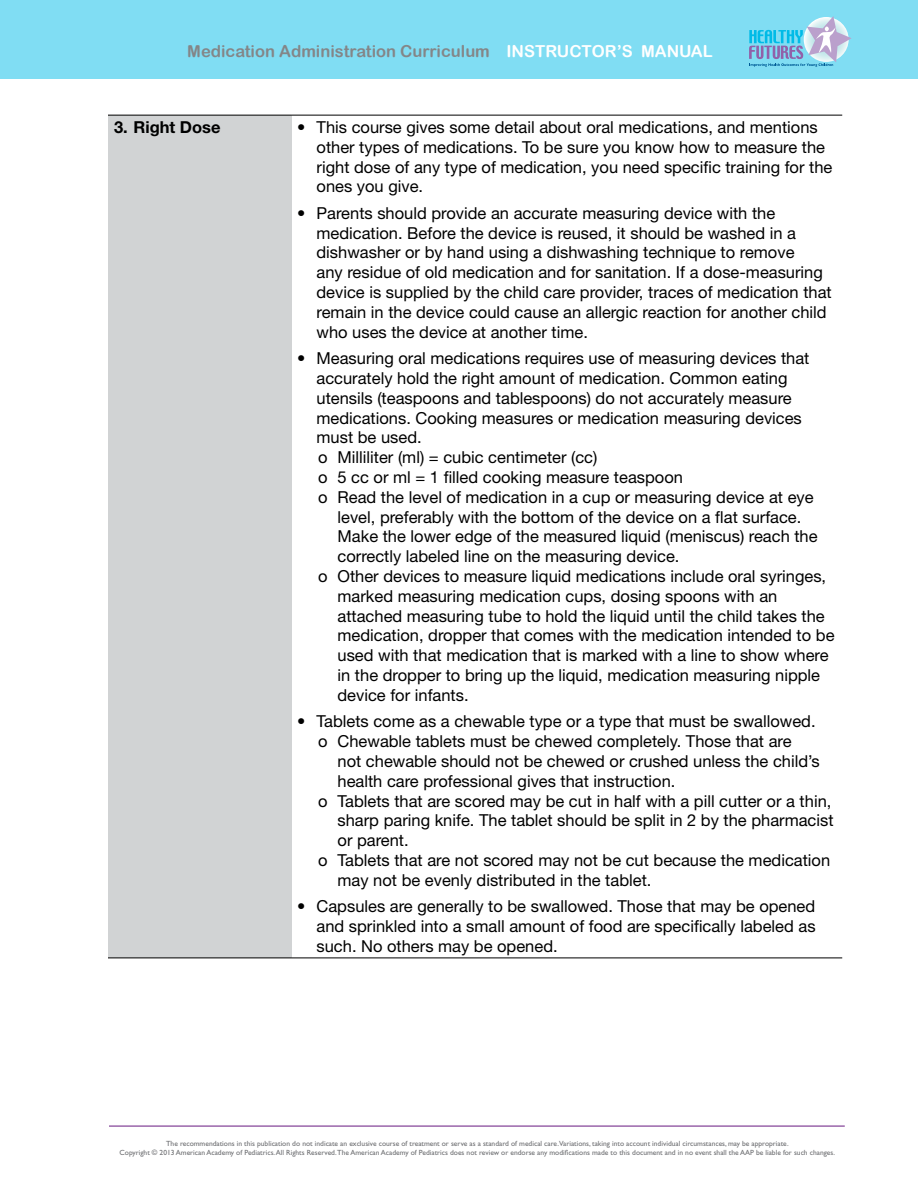
<style>
.page{position:relative;width:918px;height:1188px;background:#fff}
.page>*{position:absolute;margin:0;border:0;box-sizing:border-box;transform-origin:0 0}
.Bullets_Sub{font:16.5px/19.8px "Helvetica Neue LT Std";color:#000}
.Bullets_Main{font:16.5px/19.8px "Helvetica Neue LT Std";color:#000}
.t1{font:16.5px "Arial Rounded MT Bold";color:#848688}
.Bullets_Main-2{font:700 16.5px "Helvetica Neue LT Std";color:#000}
.t2{font:7.5px/9px "Gill Sans Std";color:#6d6e71;text-align:center}
.s1{color:#fff}
</style>
<div class="page">
<hr style="left:109px;top:1125px;width:736px;height:2px;background:#9a65aa">
<div style="left:0;top:0;width:918px;height:79px;background:#80ddf3"></div>
<svg style="left:749px;top:16px;width:103px;height:51px"></svg>
<div style="left:108px;top:115px;width:183px;height:843px;background:#d1d3d4"></div>
<hr style="left:108px;top:115px;width:183px;height:1px;background:#000">
<hr style="left:291px;top:115px;width:551px;height:1px;background:#000">
<hr style="left:108px;top:958px;width:183px;height:1px;background:#000">
<hr style="left:291px;top:958px;width:551px;height:1px;background:#000">
<p class="t1" style="left:187px;top:42px;width:527px">Medication Administration Curriculum <span class="s1">INSTRUCTOR’S MANUAL</span></p>
<p class="Bullets_Main-2" style="left:114px;top:117px;width:108px">3. Right Dose</p>
<p class="Bullets_Main" style="left:317px;top:117px;width:517px;text-indent:-20px">• This course gives some detail about oral medications, and mentions other types of medications. To be sure you know how to measure the right dose of any type of medication, you need specific training for the ones you give.</p>
<p class="Bullets_Main" style="left:317px;top:203px;width:517px;text-indent:-20px">• Parents should provide an accurate measuring device with the medication. Before the device is reused, it should be washed in a dishwasher or by hand using a dishwashing technique to remove<br>any residue of old medication and for sanitation. If a dose-measuring device is supplied by the child care provider, traces of medication that remain in the device could cause an allergic reaction for another child who uses the device at another time.</p>
<p class="Bullets_Main" style="left:317px;top:348px;width:494px;text-indent:-20px">• Measuring oral medications requires use of measuring devices that accurately hold the right amount of medication. Common eating utensils (teaspoons and tablespoons) do not accurately measure medications. Cooking measures or medication measuring devices must be used.</p>
<p class="Bullets_Sub" style="left:318px;top:447px;width:281px">o Milliliter (ml) = cubic centimeter (cc)</p>
<p class="Bullets_Sub" style="left:318px;top:467px;width:366px">o 5 cc or ml = 1 filled cooking measure teaspoon</p>
<p class="Bullets_Sub" style="left:338px;top:487px;width:482px;text-indent:-20px">o Read the level of medication in a cup or measuring device at eye level, preferably with the bottom of the device on a flat surface.<br>Make the lower edge of the measured liquid (meniscus) reach the correctly labeled line on the measuring device.</p>
<p class="Bullets_Sub" style="left:338px;top:566px;width:498px;text-indent:-20px">o Other devices to measure liquid medications include oral syringes, marked measuring medication cups, dosing spoons with an attached measuring tube to hold the liquid until the child takes the medication, dropper that comes with the medication intended to be used with that medication that is marked with a line to show where in the dropper to bring up the liquid, medication measuring nipple device for infants.</p>
<p class="Bullets_Main" style="left:297px;top:711px;width:520px">• Tablets come as a chewable type or a type that must be swallowed.</p>
<p class="Bullets_Sub" style="left:338px;top:731px;width:484px;text-indent:-20px">o Chewable tablets must be chewed completely. Those that are<br>not chewable should not be chewed or crushed unless the child’s health care professional gives that instruction.</p>
<p class="Bullets_Sub" style="left:338px;top:791px;width:498px;text-indent:-20px">o Tablets that are scored may be cut in half with a pill cutter or a thin, sharp paring knife. The tablet should be split in 2 by the pharmacist or parent.</p>
<p class="Bullets_Sub" style="left:338px;top:850px;width:494px;text-indent:-20px">o Tablets that are not scored may not be cut because the medication may not be evenly distributed in the tablet.</p>
<p class="Bullets_Main" style="left:317px;top:896px;width:501px;text-align:justify;text-indent:-20px">• Capsules are generally to be swallowed. Those that may be opened and sprinkled into a small amount of food are specifically labeled as such. No others may be opened.</p>
<p class="t2" style="left:120px;top:1139px;width:717px">The recommendations in this publication do not indicate an exclusive course of treatment or serve as a standard of medical care.Variations, taking into account individual circumstances, may be appropriate.<br>Copyright © 2013 American Academy of Pediatrics. All Rights Reserved.The American Academy of Pediatrics does not review or endorse any modifications made to this document and in no event shall the AAP be liable for such changes.</p>
</div>
